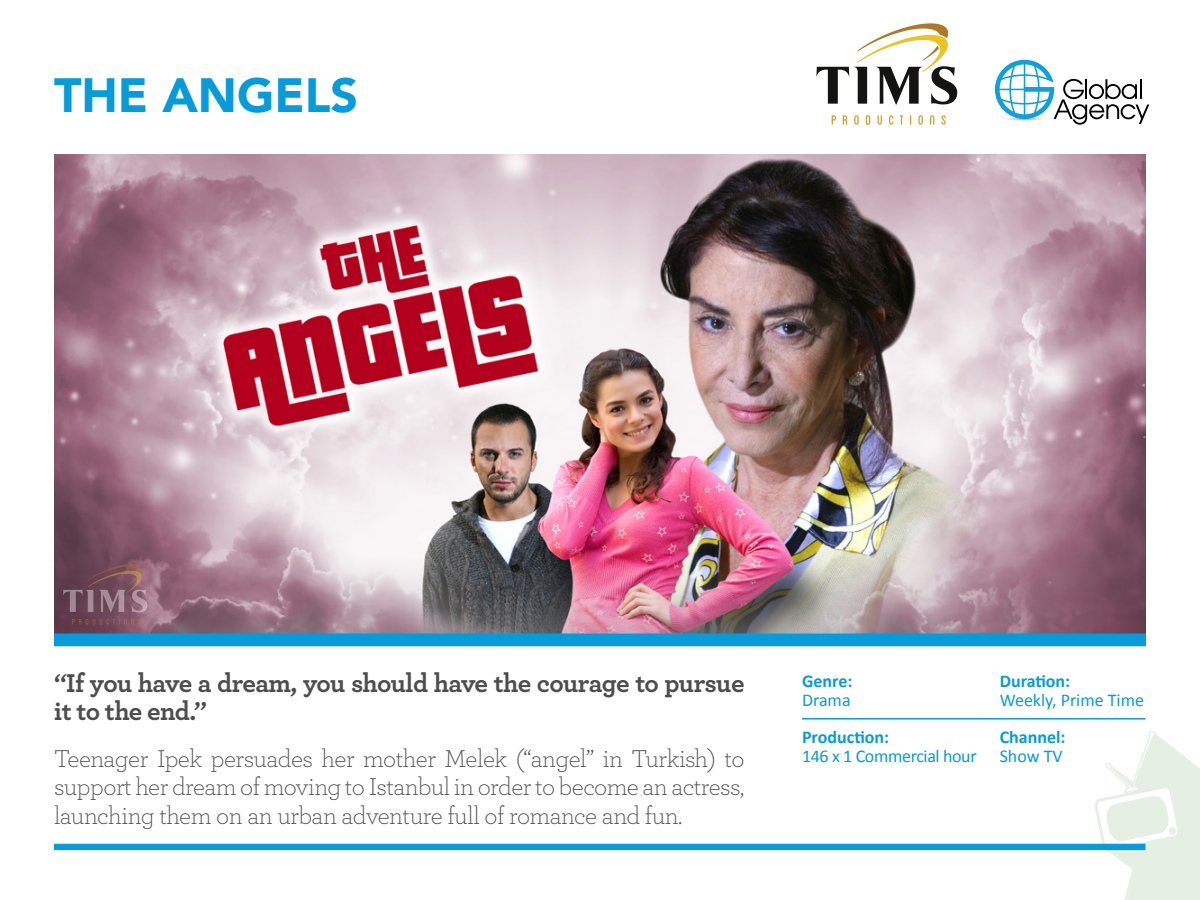
<style>
.page{position:relative;width:1200px;height:900px;background:#fff}
.page>*{position:absolute;margin:0;border:0;box-sizing:border-box;transform-origin:0 0}
.t1{font:900 48px "Avenir";color:#069bda}
.metin{font:700 27px/28.5px "Archer";letter-spacing:-.025em;color:#4d4d4d}
.metin-2{font:300 25.5px/28.5px "Archer";letter-spacing:-.02em;color:#4d4d4d;text-align:justify}
.t2{font:700 18px "Calibri";color:#069bda}
.t3{font:18px "Calibri";color:#069bda}
.t4{font:18px "Calibri";letter-spacing:-.02em;color:#069bda}
</style>
<div class="page">
<img style="left:54px;top:154px;width:1092px;height:480px">
<div style="left:54px;top:634px;width:1092px;height:12px;background:#069bda"></div>
<svg style="left:1094px;top:731px;width:106px;height:169px"></svg>
<hr style="left:802px;top:718px;width:344px;height:2px;background:#069bda">
<div style="left:54px;top:844px;width:1092px;height:6px;background:#069bda"></div>
<svg style="left:995px;top:60px;width:154px;height:65px"></svg>
<svg style="left:816px;top:23px;width:141px;height:82px"></svg>
<svg style="left:832px;top:115px;width:4px;height:10px"></svg>
<svg style="left:843px;top:115px;width:4px;height:10px"></svg>
<svg style="left:854px;top:115px;width:5px;height:10px"></svg>
<svg style="left:866px;top:115px;width:4px;height:10px"></svg>
<svg style="left:878px;top:115px;width:4px;height:10px"></svg>
<svg style="left:889px;top:115px;width:4px;height:10px"></svg>
<svg style="left:900px;top:115px;width:3px;height:10px"></svg>
<svg style="left:918px;top:115px;width:5px;height:10px"></svg>
<svg style="left:930px;top:115px;width:4px;height:10px"></svg>
<svg style="left:941px;top:115px;width:5px;height:10px"></svg>
<svg style="left:63px;top:564px;width:84px;height:48px;background:#7d5965"></svg>
<svg style="left:72px;top:619px;width:68px;height:6px"></svg>
<p class="t1" style="left:54px;top:54px;width:306px">THE ANGELS</p>
<p class="metin" style="left:54px;top:667px;width:692px">“If you have a dream, you should have the courage to pursue it to the end.”</p>
<p class="metin-2" style="left:54px;top:743px;width:692px">Teenager Ipek persuades her mother Melek (“angel” in Turkish) to support her dream of moving to Istanbul in order to become an actress, launching them on an urban adventure full of romance and fun.</p>
<p class="t2" style="left:802px;top:670px;width:52px">Genre:</p>
<p class="t3" style="left:802px;top:689px;width:50px">Drama</p>
<p class="t2" style="left:802px;top:726px;width:89px">Production:</p>
<p class="t4" style="left:802px;top:745px;width:176px">146 x 1 Commercial hour</p>
<p class="t2" style="left:1000px;top:670px;width:72px">Duration:</p>
<p class="t3" style="left:1000px;top:689px;width:146px">Weekly, Prime Time</p>
<p class="t2" style="left:1000px;top:726px;width:67px">Channel:</p>
<p class="t3" style="left:1000px;top:745px;width:65px">Show TV</p>
</div>
